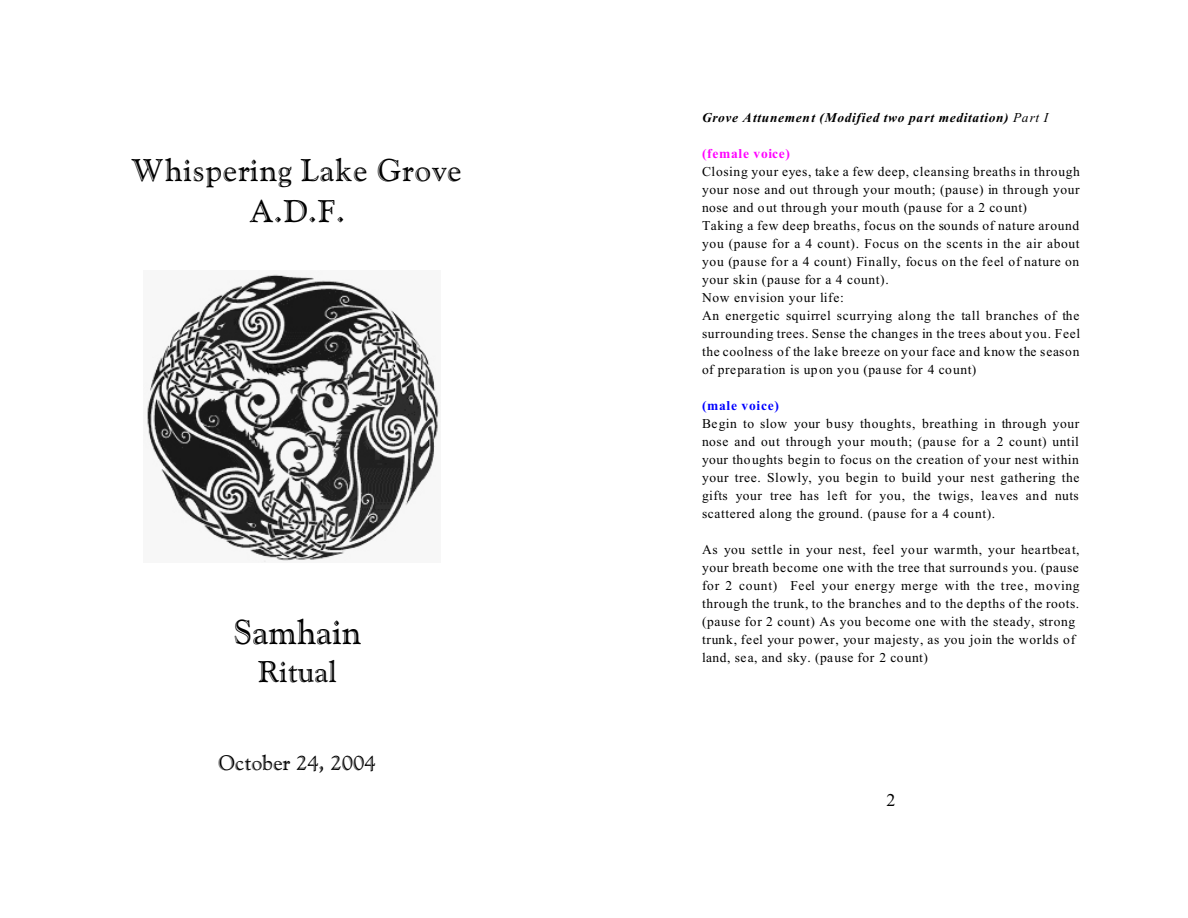
<style>
.page{position:relative;width:1188px;height:918px;background:#fff}
.page>*{position:absolute;margin:0;border:0;box-sizing:border-box;transform-origin:0 0}
.t1{font:34.5px "Goudy Handtooled BT";letter-spacing:.005em;color:#000}
.t2{font:31.35px/40.7px "Goudy Handtooled BT";letter-spacing:.03em;color:#000;text-align:center}
.t3{font:30px "Goudy Handtooled BT";letter-spacing:.005em;color:#000}
.t4{font:21px "Goudy Handtooled BT";color:#000}
.t5{font:18px "Times New Roman";color:#000}
.t6{font:13.5px/18px "Times New Roman";letter-spacing:.045em;color:#000}
.t7{font:italic 700 13.5px "Times New Roman";letter-spacing:.045em;color:#000}
.t8{font:700 13.5px "Times New Roman";letter-spacing:.055em;color:#f0f}
.t9{font:700 13.5px "Times New Roman";letter-spacing:.055em;color:#00f}
.s1{font-weight:400}
</style>
<div class="page">
<img style="left:147px;top:274px;width:292px;height:288px">
<h2 class="t2" style="left:132px;top:153px;width:332px">Whispering Lake Grove<br>A.D.F.</h2>
<h1 class="t1" style="left:233px;top:617px;width:129px">Samhain</h1>
<h3 class="t3" style="left:258px;top:659px;width:80px">Ritual</h3>
<h3 class="t4" style="left:218px;top:754px;width:159px">October 24, 2004</h3>
<p class="t7" style="left:702px;top:113px;width:348px">Grove Attunement (Modified two part meditation) <span class="s1">Part I</span></p>
<p class="t8" style="left:702px;top:149px;width:90px">(female voice)</p>
<p class="t6" style="left:702px;top:164px;width:380px">Closing your eyes, take a few deep, cleansing breaths in through your nose and out through your mouth; (pause) in through your nose and out through your mouth (pause for a 2 count)<br>Taking a few deep breaths, focus on the sounds of nature around you (pause for a 4 count). Focus on the scents in the air about you (pause for a 4 count) Finally, focus on the feel of nature on your skin (pause for a 4 count).<br>Now envision your life:<br>An energetic squirrel scurrying along the tall branches of the surrounding trees. Sense the changes in the trees about you. Feel the coolness of the lake breeze on your face and know the season of preparation is upon you (pause for 4 count)</p>
<p class="t9" style="left:702px;top:401px;width:78px">(male voice)</p>
<p class="t6" style="left:702px;top:416px;width:379px;text-align:justify">Begin to slow your busy thoughts, breathing in through your nose and out through your mouth; (pause for a 2 count) until your thoughts begin to focus on the creation of your nest within your tree. Slowly, you begin to build your nest gathering the gifts your tree has left for you, the twigs, leaves and nuts scattered along the ground. (pause for a 4 count).</p>
<p class="t6" style="left:702px;top:542px;width:379px">As you settle in your nest, feel your warmth, your heartbeat, your breath become one with the tree that surrounds you. (pause for 2 count) Feel your energy merge with the tree, moving through the trunk, to the branches and to the depths of the roots. (pause for 2 count) As you become one with the steady, strong trunk, feel your power, your majesty, as you join the worlds of land, sea, and sky. (pause for 2 count)</p>
<h3 class="t5" style="left:886px;top:793px;width:10px">2</h3>
</div>
